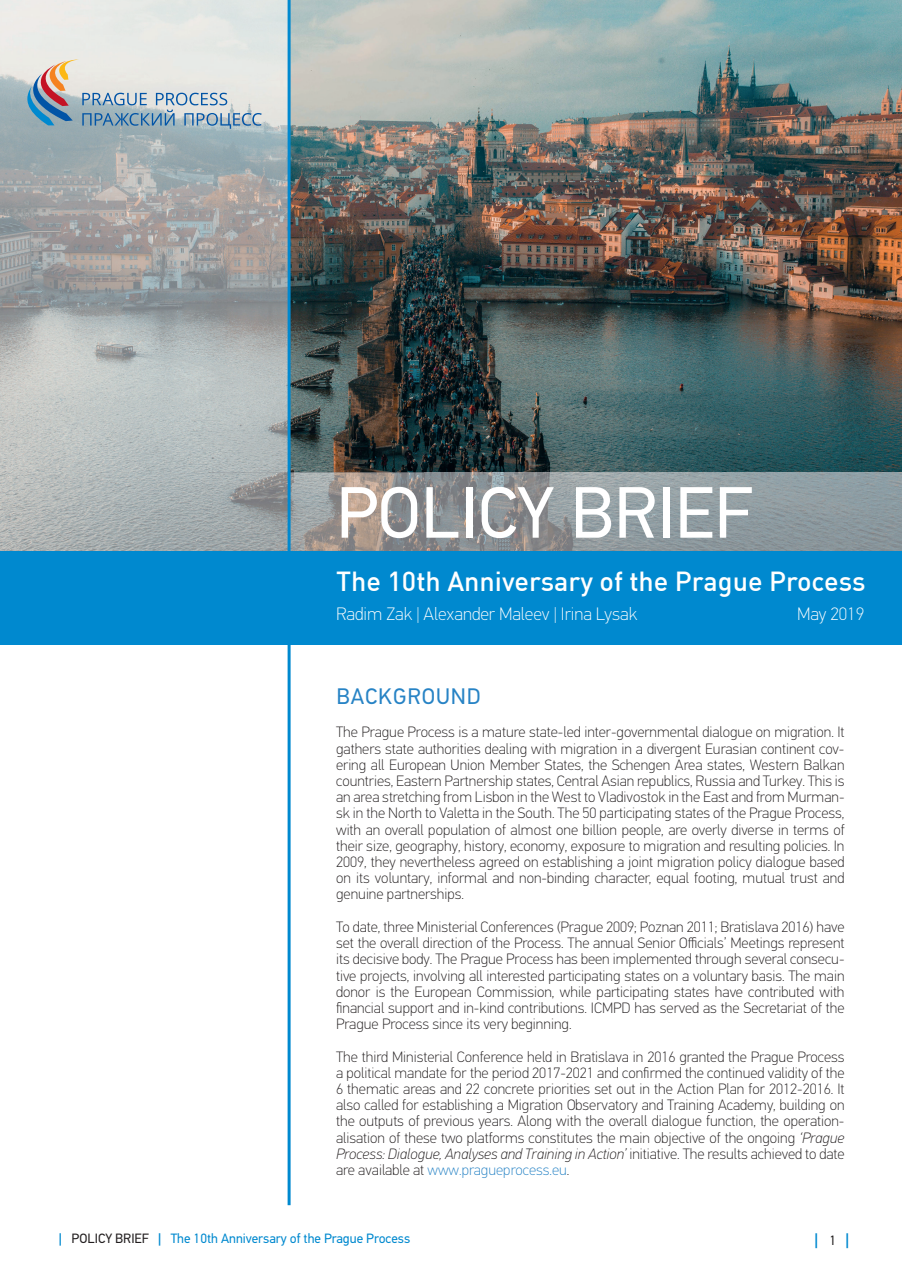
<style>
.page{position:relative;width:902px;height:1272px;background:#fff}
.page>*{position:absolute;margin:0;border:0;box-sizing:border-box;transform-origin:0 0}
.t1{font:72.6px "PF Din Text Pro";color:#fff}
.t2{font:500 27px "DIN Pro";color:#fff}
.t3{font:22.5px "PF Din Text Pro";letter-spacing:.04em;color:#2783c5}
.t4{font:100 18px "PF Din Text Pro";color:#fff}
.t5{font:500 16.2px "PF Din Text Pro";color:#0089cf}
.t6{font:100 15px/16.2px "PF Din Text Pro";color:#231f20;text-align:justify}
.t7{font:13.5px "PF Din Text Pro";color:#0089cf}
.s1{font-style:italic}
.s2{color:#2783c5}
.s3{font-weight:500}
.s4{color:#231f20}
.s5{font-weight:400;font-size:13.5px;color:#231f20}
</style>
<div class="page">
<img style="left:0;top:0;width:901px;height:551px">
<img style="left:212px;top:472px;width:689px;height:79px">
<div style="left:0;top:551px;width:901px;height:93px;background:#0089cf"></div>
<hr style="left:287px;top:0;width:3px;height:1205px;background:#0089cf">
<svg style="left:27px;top:60px;width:235px;height:69px;background:#bdc6cb"></svg>
<h1 class="t1" style="left:336px;top:470px;width:417px">POLICY BRIEF</h1>
<h2 class="t2" style="left:336px;top:563px;width:531px">The 10th Anniversary of the Prague Process</h2>
<p class="t4" style="left:336px;top:603px;width:303px">Radim Zak | Alexander Maleev | Irina Lysak</p>
<p class="t4" style="left:797px;top:603px;width:69px">May 2019</p>
<h3 class="t3" style="left:336px;top:683px;width:146px">BACKGROUND</h3>
<p class="t6" style="left:336px;top:724px;width:510px">The Prague Process is a mature state-led inter-governmental dialogue on migration. It gathers state authorities dealing with migration in a divergent Eurasian continent cov&shy;ering all European Union Member States, the Schengen Area states, Western Balkan countries, Eastern Partnership states, Central Asian republics, Russia and Turkey. This is an area stretching from Lisbon in the West to Vladivostok in the East and from Murman&shy;sk in the North to Valetta in the South. The 50 participating states of the Prague Process, with an overall population of almost one billion people, are overly diverse in terms of their size, geography, history, economy, exposure to migration and resulting policies. In 2009, they nevertheless agreed on establishing a joint migration policy dialogue based on its voluntary, informal and non-binding character, equal footing, mutual trust and genuine partnerships.</p>
<p class="t6" style="left:336px;top:918px;width:510px">To date, three Ministerial Conferences (Prague 2009; Poznan 2011; Bratislava 2016) have set the overall direction of the Process. The annual Senior Officials’ Meetings represent its decisive body. The Prague Process has been implemented through several consecu&shy;tive projects, involving all interested participating states on a voluntary basis. The main donor is the European Commission, while participating states have contributed with financial support and in-kind contributions. ICMPD has served as the Secretariat of the Prague Process since its very beginning.</p>
<p class="t6" style="left:336px;top:1048px;width:510px">The third Ministerial Conference held in Bratislava in 2016 granted the Prague Process a political mandate for the period 2017-2021 and confirmed the continued validity of the 6 thematic areas and 22 concrete priorities set out in the Action Plan for 2012-2016. It also called for establishing a Migration Observatory and Training Academy, building on the outputs of previous years. Along with the overall dialogue function, the operation&shy;alisation of these two platforms constitutes the main objective of the ongoing <span class="s1">‘Prague Process: Dialogue, Analyses and Training in Action’</span> initiative. The results achieved to date are available at <span class="s2">www.pragueprocess.eu</span>.</p>
<p class="t7" style="left:59px;top:1230px;width:353px"><span class="s3">|</span> <span class="s4">POLICY BRIEF</span> <span class="s3">|</span> The 10th Anniversary of the Prague Process</p>
<p class="t5" style="left:814px;top:1229px;width:36px">| <span class="s5">1</span> |</p>
</div>
